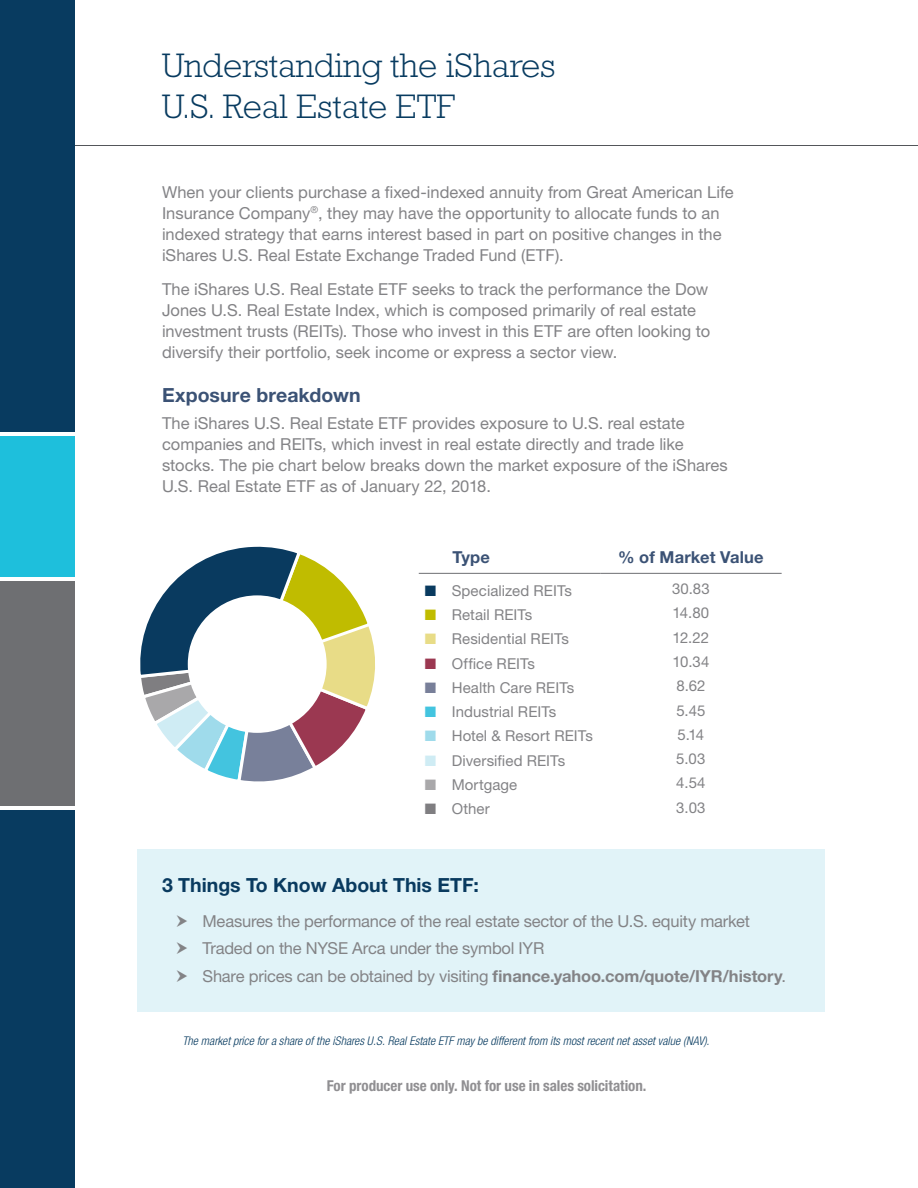
<style>
.page{position:relative;width:918px;height:1188px;background:#fff}
.page>*{position:absolute;margin:0;border:0;box-sizing:border-box;transform-origin:0 0}
.t1{font:300 34.5px/41.4px "Rockwell Std";color:#083b60}
.t2{font:700 19.5px "Helvetica Neue LT Std";color:#093a5f}
.body_text{font:700 19.5px "Helvetica Neue LT Std";letter-spacing:.01em;color:#3b5275}
.body_text-2{font:16.5px/21px "Helvetica Neue LT Std";color:#838386}
.body_text-3{font:700 16.5px "Helvetica Neue LT Std";letter-spacing:.01em;color:#3b5275}
.body_text-4{font:15px "Helvetica Neue LT Std";letter-spacing:.005em;color:#838386}
.disclaimer{font:700 condensed 15px "Helvetica Neue LT Std";letter-spacing:-.005em;color:#908f92}
.disclaimer-2{font:italic 300 condensed 12px "Helvetica Neue LT Std";letter-spacing:.005em;color:#083b60}
.s1{color:#093a5f}
.s2{color:#c0bc00}
.s3{color:#e8dc87}
.s4{color:#9b3851}
.s5{color:#787f99}
.s6{color:#43c4df}
.s7{color:#9fdbeb}
.s8{color:#cfecf4}
.s9{color:#a9a8aa}
.s10{color:#7f7e81}
.s11{font-weight:700}
</style>
<div class="page">
<hr style="left:0;top:145px;width:918px;height:1px;background:#53565a">
<div style="left:0;top:0;width:74px;height:432px;background:#083b60"></div>
<div style="left:0;top:810px;width:74px;height:378px;background:#083b60"></div>
<div style="left:0;top:581px;width:74px;height:225px;background:#6e6f72"></div>
<div style="left:0;top:436px;width:74px;height:141px;background:#1ebfdc"></div>
<div style="left:137px;top:849px;width:688px;height:163px;background:#e1f3f8"></div>
<hr style="left:600px;top:573px;width:182px;height:1px;background:#6e6f72">
<hr style="left:419px;top:573px;width:181px;height:1px;background:#6e6f72">
<svg style="left:140px;top:546px;width:235px;height:236px"></svg>
<div style="left:188px;top:595px;width:139px;height:138px;background:#fff;border-radius:50%"></div>
<p class="t1" style="left:162px;top:45px;width:395px">Understanding the iShares<br>U.S. Real Estate ETF</p>
<p class="body_text-2" style="left:162px;top:181px;width:573px">When your clients purchase a fixed-indexed annuity from Great American Life Insurance Company<sup>®</sup>, they may have the opportunity to allocate funds to an indexed strategy that earns interest based in part on positive changes in the iShares U.S. Real Estate Exchange Traded Fund (ETF).</p>
<p class="body_text-2" style="left:162px;top:279px;width:550px">The iShares U.S. Real Estate ETF seeks to track the performance the Dow Jones U.S. Real Estate Index, which is composed primarily of real estate investment trusts (REITs). Those who invest in this ETF are often looking to diversify their portfolio, seek income or express a sector view.</p>
<p class="body_text" style="left:162px;top:383px;width:200px">Exposure breakdown</p>
<p class="body_text-2" style="left:162px;top:413px;width:567px">The iShares U.S. Real Estate ETF provides exposure to U.S. real estate companies and REITs, which invest in real estate directly and trade like stocks. The pie chart below breaks down the market exposure of the iShares U.S. Real Estate ETF as of January 22, 2018.</p>
<p class="body_text-3" style="left:453px;top:547px;width:39px">Type</p>
<p class="body_text-3" style="left:618px;top:547px;width:147px">% of Market Value</p>
<p class="body_text-4" style="left:425px;top:581px;width:149px"><span class="s1">■</span> Specialized REITs</p>
<p class="body_text-4" style="left:672px;top:580px;width:39px">30.83</p>
<p class="body_text-4" style="left:425px;top:606px;width:109px"><span class="s2">■</span> Retail REITs</p>
<p class="body_text-4" style="left:673px;top:604px;width:38px">14.80</p>
<p class="body_text-4" style="left:425px;top:630px;width:146px"><span class="s3">■</span> Residential REITs</p>
<p class="body_text-4" style="left:673px;top:628px;width:38px">12.22</p>
<p class="body_text-4" style="left:425px;top:654px;width:112px"><span class="s4">■</span> Office REITs</p>
<p class="body_text-4" style="left:672px;top:653px;width:38px">10.34</p>
<p class="body_text-4" style="left:425px;top:679px;width:151px"><span class="s5">■</span> Health Care REITs</p>
<p class="body_text-4" style="left:676px;top:677px;width:31px">8.62</p>
<p class="body_text-4" style="left:425px;top:703px;width:133px"><span class="s6">■</span> Industrial REITs</p>
<p class="body_text-4" style="left:676px;top:701px;width:31px">5.45</p>
<p class="body_text-4" style="left:425px;top:727px;width:170px"><span class="s7">■</span> Hotel &amp; Resort REITs</p>
<p class="body_text-4" style="left:678px;top:726px;width:28px">5.14</p>
<p class="body_text-4" style="left:425px;top:751px;width:142px"><span class="s8">■</span> Diversified REITs</p>
<p class="body_text-4" style="left:676px;top:750px;width:31px">5.03</p>
<p class="body_text-4" style="left:425px;top:776px;width:94px"><span class="s9">■</span> Mortgage</p>
<p class="body_text-4" style="left:676px;top:774px;width:31px">4.54</p>
<p class="body_text-4" style="left:425px;top:800px;width:67px"><span class="s10">■</span> Other</p>
<p class="body_text-4" style="left:676px;top:798px;width:31px">3.03</p>
<p class="t2" style="left:162px;top:873px;width:319px">3 Things To Know About This ETF:</p>
<p class="body_text-2" style="left:202px;top:910px;width:549px">Measures the performance of the real estate sector of the U.S. equity market</p>
<p class="body_text-2" style="left:202px;top:938px;width:343px">Traded on the NYSE Arca under the symbol IYR</p>
<p class="body_text-2" style="left:202px;top:966px;width:585px">Share prices can be obtained by visiting <span class="s11">finance.yahoo.com/quote/IYR/history</span>.</p>
<p class="disclaimer-2" style="left:183px;top:1033px;width:528px">The market price for a share of the iShares U.S. Real Estate ETF may be different from its most recent net asset value (NAV).</p>
<p class="disclaimer" style="left:327px;top:1076px;width:321px">For producer use only. Not for use in sales solicitation.</p>
</div>
